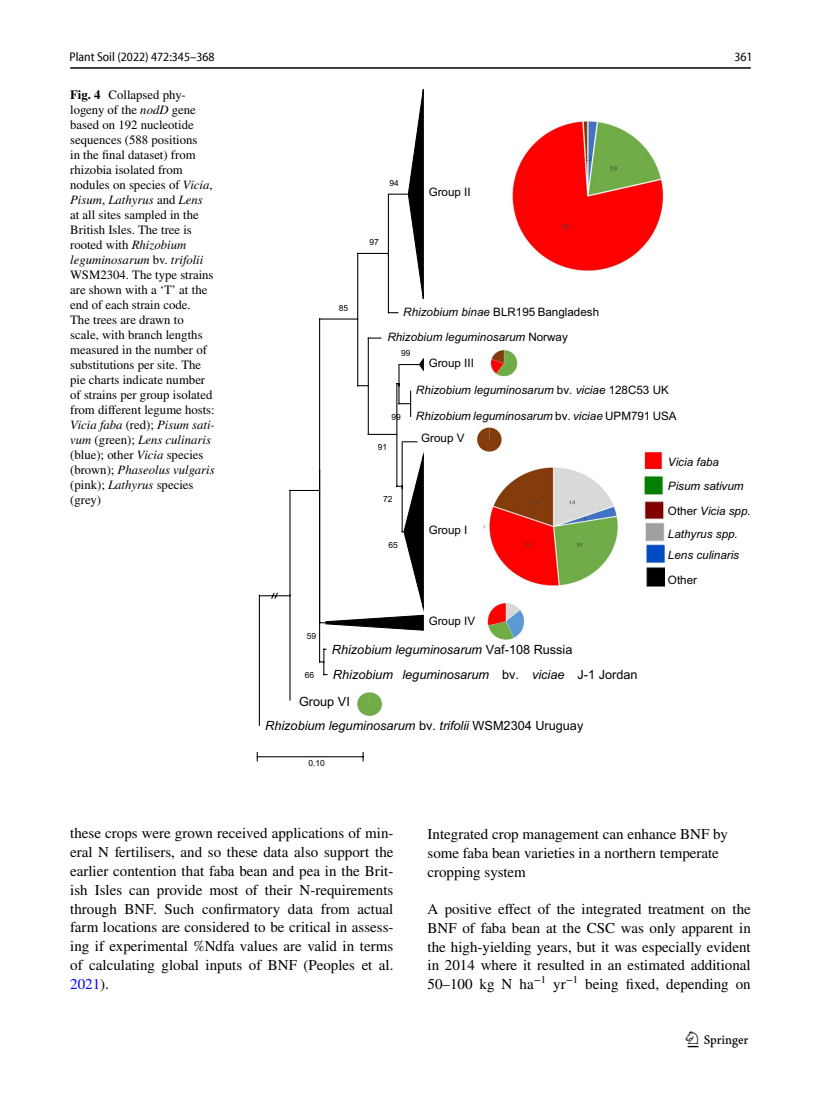
<style>
.page{position:relative;width:821px;height:1106px;background:#fff}
.page>*{position:absolute;margin:0;border:0;box-sizing:border-box;transform-origin:0 0}
.t1{font:22.5px "Springnew Regular 3";color:#000}
.t2{font:15px/18.8px "STIX";color:#000;text-align:justify}
.t3{font:12.75px/15px "STIX";color:#000}
.t4{font:12.75px/25.5px "Arial Italic MT2";color:#000}
.t5{font:semi-condensed 12.75px "Myriad Pro Unic";color:#000}
.t6{font:12.75px "Arial MT3";color:#000}
.t7{font:11.7px/21.9px "Arial Italic MT2";color:#000}
.t8{font:11.7px "Arial MT3";color:#000}
.t9{font:8.4px "Arial MT3";color:#000}
.s1{font-weight:700}
.s2{font-style:italic}
.s3{font-family:"Arial Italic MT2"}
.s4{font-family:"Arial MT3"}
.s5{color:#00f}
</style>
<div class="page">
<hr style="left:70px;top:67px;width:680px;height:2px;background:#000">
<img style="left:477px;top:121px;width:188px;height:519px">
<svg style="left:319px;top:89px;width:105px;height:380px"></svg>
<svg style="left:258px;top:469px;width:166px;height:257px"></svg>
<hr style="left:257px;top:756px;width:106px;height:1px;background:#000">
<svg style="left:259px;top:592px;width:32px;height:7px"></svg>
<p class="t5" style="left:69px;top:52px;width:147px">Plant Soil (2022) 472:345–368</p>
<p class="t3" style="left:70px;top:88px;width:146px"><span class="s1">Fig. 4</span> Collapsed phy&shy;logeny of the <span class="s2">nodD</span> gene based on 192 nucleotide sequences (588 positions<br>in the final dataset) from rhizobia isolated from nodules on species of <span class="s2">Vicia</span>,<br><span class="s2">Pisum</span>, <span class="s2">Lathyrus</span> and <span class="s2">Lens </span>at all sites sampled in the<br>British Isles. The tree is rooted with <span class="s2">Rhizobium leguminosarum</span> bv. <span class="s2">trifolii<br></span>WSM2304. The type strains are shown with a ‘T’ at the end of each strain code.<br>The trees are drawn to scale, with branch lengths measured in the number of substitutions per site. The pie charts indicate number of strains per group isolated from different legume hosts:<br><span class="s2">Vicia faba</span> (red); <span class="s2">Pisum sati&shy;vum</span> (green); <span class="s2">Lens culinaris </span>(blue); other <span class="s2">Vicia</span> species (brown); <span class="s2">Phaseolus vulgaris </span>(pink); <span class="s2">Lathyrus</span> species (grey)</p>
<p class="t5" style="left:734px;top:52px;width:20px">361</p>
<p class="t9" style="left:389px;top:177px;width:11px">94</p>
<p class="t9" style="left:369px;top:236px;width:11px">97</p>
<p class="t8" style="left:428px;top:184px;width:44px">Group II</p>
<p class="t9" style="left:339px;top:302px;width:11px">85</p>
<p class="t9" style="left:307px;top:630px;width:11px">59</p>
<p class="t8" style="left:403px;top:304px;width:197px"><span class="s3">Rhizobium binae</span> BLR195 Bangladesh</p>
<p class="t7" style="left:387px;top:326px;width:182px">Rhizobium leguminosarum <span class="s4">Norway</span></p>
<p class="t9" style="left:401px;top:347px;width:11px">99</p>
<p class="t8" style="left:428px;top:354px;width:47px">Group III</p>
<p class="t9" style="left:391px;top:411px;width:11px">99</p>
<p class="t9" style="left:378px;top:441px;width:11px">91</p>
<p class="t9" style="left:383px;top:493px;width:11px">72</p>
<p class="t9" style="left:388px;top:539px;width:11px">65</p>
<p class="t7" style="left:416px;top:377px;width:262px;line-height:25.3px">Rhizobium leguminosarum <span class="s4">bv.</span> viciae <span class="s4">128C53 UK<br></span>Rhizobium leguminosarum <span class="s4">bv.</span> viciae <span class="s4">UPM791 USA</span></p>
<p class="t8" style="left:421px;top:430px;width:45px">Group V</p>
<p class="t8" style="left:428px;top:521px;width:40px">Group I</p>
<p class="t8" style="left:428px;top:612px;width:48px">Group IV</p>
<p class="t7" style="left:668px;top:450px;width:77px;line-height:23.9px">Vicia faba<br>Pisum sativum</p>
<p class="t7" style="left:668px;top:500px;width:84px"><span class="s4">Other</span> Vicia spp.<br>Lathyrus spp.<br>Lens culinaris</p>
<p class="t8" style="left:668px;top:571px;width:31px">Other</p>
<p class="t4" style="left:332px;top:636px;width:307px">Rhizobium leguminosarum <span class="s4">Vaf-108 Russia<br></span>Rhizobium leguminosarum <span class="s4">bv.</span> viciae <span class="s4">J-1 Jordan</span></p>
<p class="t6" style="left:299px;top:692px;width:52px">Group VI</p>
<p class="t9" style="left:305px;top:669px;width:11px">66</p>
<p class="t4" style="left:265px;top:712px;width:320px">Rhizobium leguminosarum <span class="s4">bv.</span> trifolii <span class="s4">WSM2304 Uruguay</span></p>
<p class="t9" style="left:308px;top:757px;width:18px">0.10</p>
<p class="t2" style="left:70px;top:825px;width:325px">these crops were grown received applications of min&shy;eral N fertilisers, and so these data also support the earlier contention that faba bean and pea in the Brit&shy;ish Isles can provide most of their N-requirements through BNF. Such confirmatory data from actual farm locations are considered to be critical in assess&shy;ing if experimental %Ndfa values are valid in terms of calculating global inputs of BNF (Peoples et al.<br><span class="s5">2021</span>).</p>
<p class="t2" style="left:427px;top:825px;width:302px;text-align:left">Integrated crop management can enhance BNF by some faba bean varieties in a northern temperate cropping system</p>
<p class="t2" style="left:427px;top:900px;width:325px">A positive effect of the integrated treatment on the BNF of faba bean at the CSC was only apparent in the high-yielding years, but it was especially evident in 2014 where it resulted in an estimated additional 50–100 kg N ha<sup>−1</sup> yr<sup>−1</sup> being fixed, depending on</p>
<h1 class="t1" style="left:687px;top:1031px;width:62px">1 3</h1>
</div>
